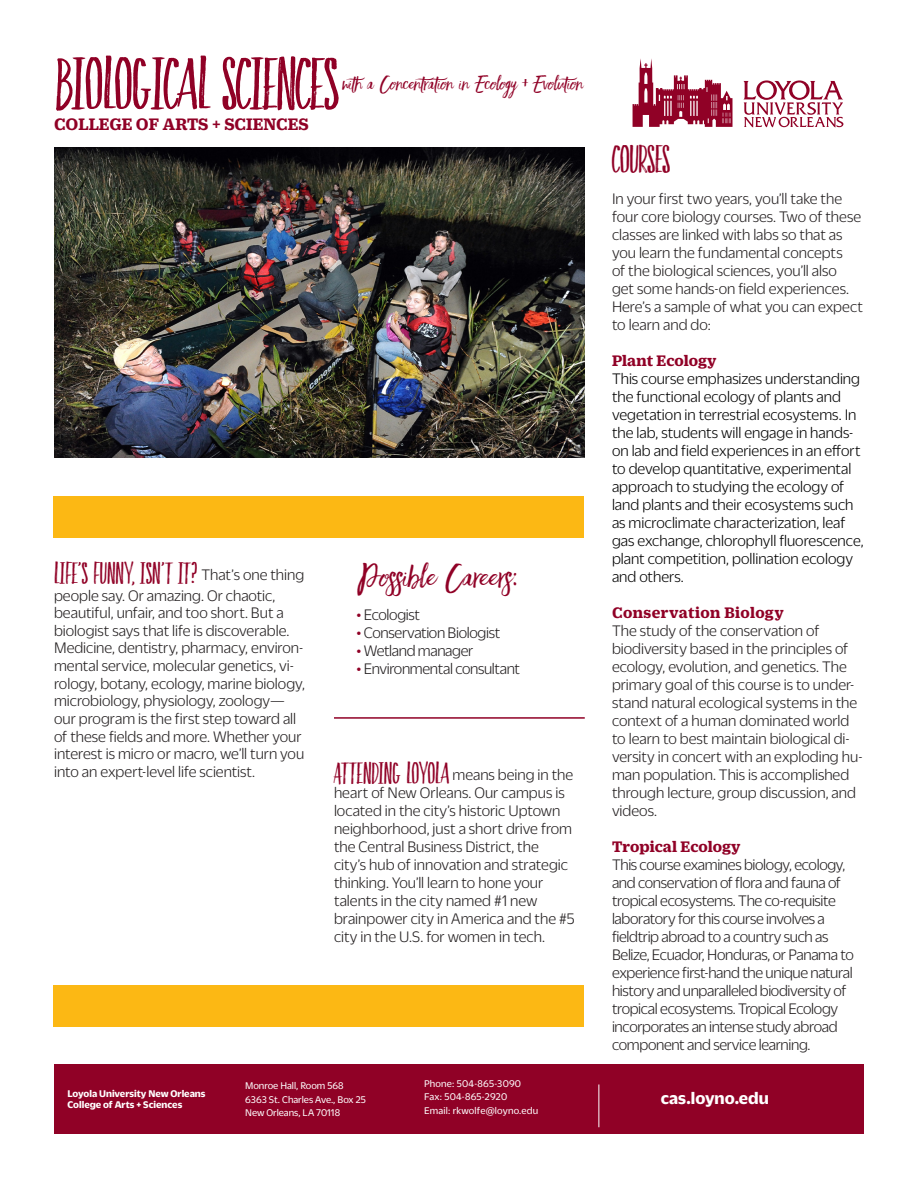
<style>
.page{position:relative;width:918px;height:1188px;background:#fff}
.page>*{position:absolute;margin:0;border:0;box-sizing:border-box;transform-origin:0 0}
.t1{font:51px "Faith And Glory Two";letter-spacing:-.02em;color:#900126}
.t2{font:27px "Faith And Glory One";letter-spacing:-.005em;color:#900126}
.t3{font:27px "Faith And Glory Two";letter-spacing:-.03em;color:#900126}
.t4{font:21px "Faith And Glory Two";letter-spacing:-.005em;color:#900126}
.t5{font:700 18px "Duplicate Ionic";color:#900126}
.t6{font:700 18px "Duplicate Sans";color:#fff}
.t7{font:300 16.5px/18px "Duplicate Sans";letter-spacing:-.005em;color:#231f20}
.t8{font:300 16.5px/18px "Duplicate Sans";color:#000}
.t9{font:16.5px "Faith And Glory One";letter-spacing:-.01em;color:#900126}
.t10{font:700 16.5px "Duplicate Ionic";letter-spacing:.015em;color:#900126}
.t11{font:700 16.5px "Duplicate Ionic";letter-spacing:-.005em;color:#900126}
.t12{font:10.5px "Duplicate Sans";color:#fff}
.t13{font:700 10.5px "Duplicate Sans";color:#fff}
.t14{font:10.5px "Duplicate Sans";letter-spacing:.02em;color:#fff}
.s1{font-family:"Duplicate Sans";font-weight:300;font-size:16.5px;color:#231f20}
.s2{color:#900126}
.s3{font-family:"Duplicate Ionic";font-weight:700;color:#900126}
</style>
<div class="page">
<div style="left:53px;top:497px;width:531px;height:41px;background:#fcb814"></div>
<img style="left:54px;top:147px;width:531px;height:311px">
<div style="left:54px;top:1065px;width:810px;height:69px;background:#900126"></div>
<hr style="left:598px;top:1084px;width:1px;height:43px;background:#fff">
<svg style="left:633px;top:58px;width:100px;height:69px"></svg>
<svg style="left:743px;top:80px;width:100px;height:47px"></svg>
<hr style="left:334px;top:717px;width:251px;height:2px;background:#900126">
<div style="left:53px;top:985px;width:531px;height:41px;background:#fcb814"></div>
<p class="t1" style="left:56px;top:46px;width:284px">BIOLOGICAL SCIENCES</p>
<p class="t5" style="left:54px;top:111px;width:256px">COLLEGE OF ARTS + SCIENCES</p>
<p class="t9" style="left:343px;top:73px;width:243px">with a Concentration in Ecology + Evolution</p>
<p class="t4" style="left:54px;top:557px;width:252px">LIFE’S FUNNY, ISN’T IT? <span class="s1">That’s one thing</span></p>
<p class="t7" style="left:54px;top:585px;width:252px">people say. Or amazing. Or chaotic, beautiful, unfair, and too short. But a biologist says that life is discoverable.<br>Medicine, dentistry, pharmacy, environ&shy;mental service, molecular genetics, vi&shy;rology, botany, ecology, marine biology, microbiology, physiology, zoology— our program is the first step toward all of these fields and more. Whether your interest is micro or macro, we’ll turn you into an expert-level life scientist.</p>
<p class="t2" style="left:357px;top:559px;width:162px">Possible Careers:</p>
<p class="t7" style="left:357px;top:605px;width:65px"><span class="s2">•</span> Ecologist</p>
<p class="t7" style="left:357px;top:623px;width:145px"><span class="s2">•</span> Conservation Biologist</p>
<p class="t7" style="left:357px;top:641px;width:118px"><span class="s2">•</span> Wetland manager</p>
<p class="t7" style="left:357px;top:659px;width:165px"><span class="s2">•</span> Environmental consultant</p>
<p class="t4" style="left:334px;top:757px;width:241px">ATTENDING LOYOLA <span class="s1">means being in the</span></p>
<p class="t7" style="left:334px;top:783px;width:242px">heart of New Orleans. Our campus is located in the city’s historic Uptown neighborhood, just a short drive from the Central Business District, the city’s hub of innovation and strategic thinking. You’ll learn to hone your talents in the city named #1 new brainpower city in America and the #5 city in the U.S. for women in tech.</p>
<p class="t13" style="left:68px;top:1087px;width:139px">Loyola University New Orleans</p>
<p class="t13" style="left:68px;top:1097px;width:116px">College of Arts + Sciences</p>
<p class="t12" style="left:245px;top:1079px;width:100px">Monroe Hall, Room 568</p>
<p class="t12" style="left:245px;top:1092px;width:122px">6363 St. Charles Ave., Box 25</p>
<p class="t12" style="left:245px;top:1106px;width:97px">New Orleans, LA 70118</p>
<p class="t14" style="left:424px;top:1077px;width:99px">Phone: 504-865-3090</p>
<p class="t12" style="left:424px;top:1090px;width:85px">Fax: 504-865-2920</p>
<p class="t14" style="left:424px;top:1104px;width:116px">Email: rkwolfe@loyno.edu</p>
<p class="t3" style="left:612px;top:139px;width:60px">COURSES</p>
<p class="t7" style="left:612px;top:189px;width:253px">In your first two years, you’ll take the four core biology courses. Two of these classes are linked with labs so that as you learn the fundamental concepts<br>of the biological sciences, you’ll also get some hands-on field experiences.<br>Here’s a sample of what you can expect to learn and do:</p>
<p class="t8" style="left:612px;top:351px;width:253px"><span class="s3">Plant Ecology<br></span>This course emphasizes understanding the functional ecology of plants and vegetation in terrestrial ecosystems. In the lab, students will engage in hands&shy;on lab and field experiences in an effort to develop quantitative, experimental approach to studying the ecology of land plants and their ecosystems such as microclimate characterization, leaf gas exchange, chlorophyll fluorescence, plant competition, pollination ecology and others.</p>
<p class="t10" style="left:612px;top:601px;width:173px">Conservation Biology</p>
<p class="t7" style="left:612px;top:621px;width:252px">The study of the conservation of biodiversity based in the principles of ecology, evolution, and genetics. The primary goal of this course is to under&shy;stand natural ecological systems in the context of a human dominated world to learn to best maintain biological di&shy;versity in concert with an exploding hu&shy;man population. This is accomplished through lecture, group discussion, and videos.</p>
<p class="t11" style="left:612px;top:835px;width:130px">Tropical Ecology</p>
<p class="t7" style="left:612px;top:855px;width:243px">This course examines biology, ecology, and conservation of flora and fauna of tropical ecosystems. The co-requisite laboratory for this course involves a fieldtrip abroad to a country such as Belize, Ecuador, Honduras, or Panama to experience first-hand the unique natural history and unparalleled biodiversity of tropical ecosystems. Tropical Ecology incorporates an intense study abroad component and service learning.</p>
<p class="t6" style="left:661px;top:1086px;width:110px">cas.loyno.edu</p>
</div>
